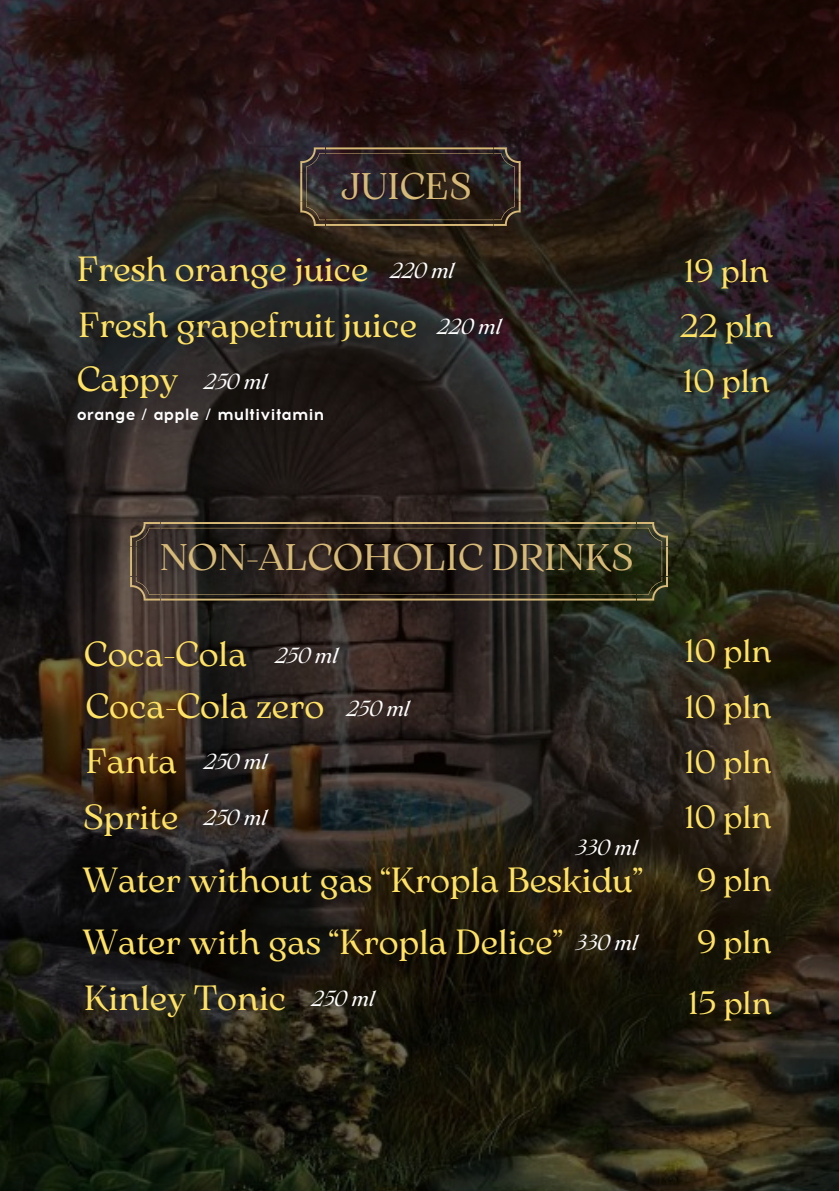
<style>
.page{position:relative;width:839px;height:1191px;background:#fff}
.page>*{position:absolute;margin:0;border:0;box-sizing:border-box;transform-origin:0 0}
.t1{font:37px "Arsenica Antiqua";color:#d8ba78}
.t2{font:34.8px "Arsenica Antiqua";color:#ffe264}
.t3{font:32.4px "Arsenica Antiqua";color:#ffe264}
.t4{font:italic 21.8px "Arsenica Antiqua";color:#fff}
.t5{font:700 16.4px "Acrom";color:#fff}
</style>
<div class="page">
<img style="left:0;top:0;width:838px;height:1191px">
<svg style="left:300px;top:147px;width:220px;height:79px;background:#352c27"></svg>
<svg style="left:130px;top:522px;width:538px;height:79px;background:#322c21"></svg>
<p class="t1" style="left:340px;top:172px;width:133px">JUICES</p>
<p class="t2" style="left:77px;top:256px;width:293px">Fresh orange juice</p>
<p class="t2" style="left:78px;top:312px;width:340px">Fresh grapefruit juice</p>
<p class="t3" style="left:680px;top:314px;width:95px">22 pln</p>
<p class="t3" style="left:684px;top:259px;width:86px">19 pln</p>
<p class="t4" style="left:390px;top:262px;width:65px">220 ml</p>
<p class="t4" style="left:437px;top:319px;width:65px">220 ml</p>
<p class="t2" style="left:77px;top:366px;width:103px">Cappy</p>
<p class="t3" style="left:683px;top:369px;width:88px">10 pln</p>
<p class="t5" style="left:77px;top:404px;width:249px">orange / apple / multivitamin</p>
<p class="t4" style="left:204px;top:373px;width:64px">250 ml</p>
<p class="t1" style="left:159px;top:543px;width:475px">NON-ALCOHOLIC DRINKS</p>
<p class="t2" style="left:84px;top:642px;width:164px">Coca-Cola</p>
<p class="t4" style="left:275px;top:647px;width:64px">250 ml</p>
<p class="t2" style="left:85px;top:693px;width:240px">Coca-Cola zero</p>
<p class="t2" style="left:85px;top:748px;width:93px">Fanta</p>
<p class="t2" style="left:82px;top:804px;width:97px">Sprite</p>
<p class="t4" style="left:204px;top:753px;width:64px">250 ml</p>
<p class="t4" style="left:204px;top:810px;width:64px">250 ml</p>
<p class="t4" style="left:347px;top:700px;width:64px">250 ml</p>
<p class="t4" style="left:576px;top:839px;width:63px">330 ml</p>
<p class="t2" style="left:82px;top:867px;width:562px">Water without gas “Kropla Beskidu”</p>
<p class="t2" style="left:82px;top:929px;width:482px">Water with gas “Kropla Delice”</p>
<p class="t2" style="left:84px;top:985px;width:204px">Kinley Tonic</p>
<p class="t4" style="left:312px;top:991px;width:64px">250 ml</p>
<p class="t4" style="left:576px;top:934px;width:63px">330 ml</p>
<p class="t3" style="left:684px;top:639px;width:88px">10 pln</p>
<p class="t3" style="left:684px;top:694px;width:88px">10 pln</p>
<p class="t3" style="left:684px;top:750px;width:88px">10 pln</p>
<p class="t3" style="left:684px;top:805px;width:88px">10 pln</p>
<p class="t3" style="left:697px;top:868px;width:76px">9 pln</p>
<p class="t3" style="left:697px;top:929px;width:76px">9 pln</p>
<p class="t3" style="left:688px;top:990px;width:85px">15 pln</p>
</div>
